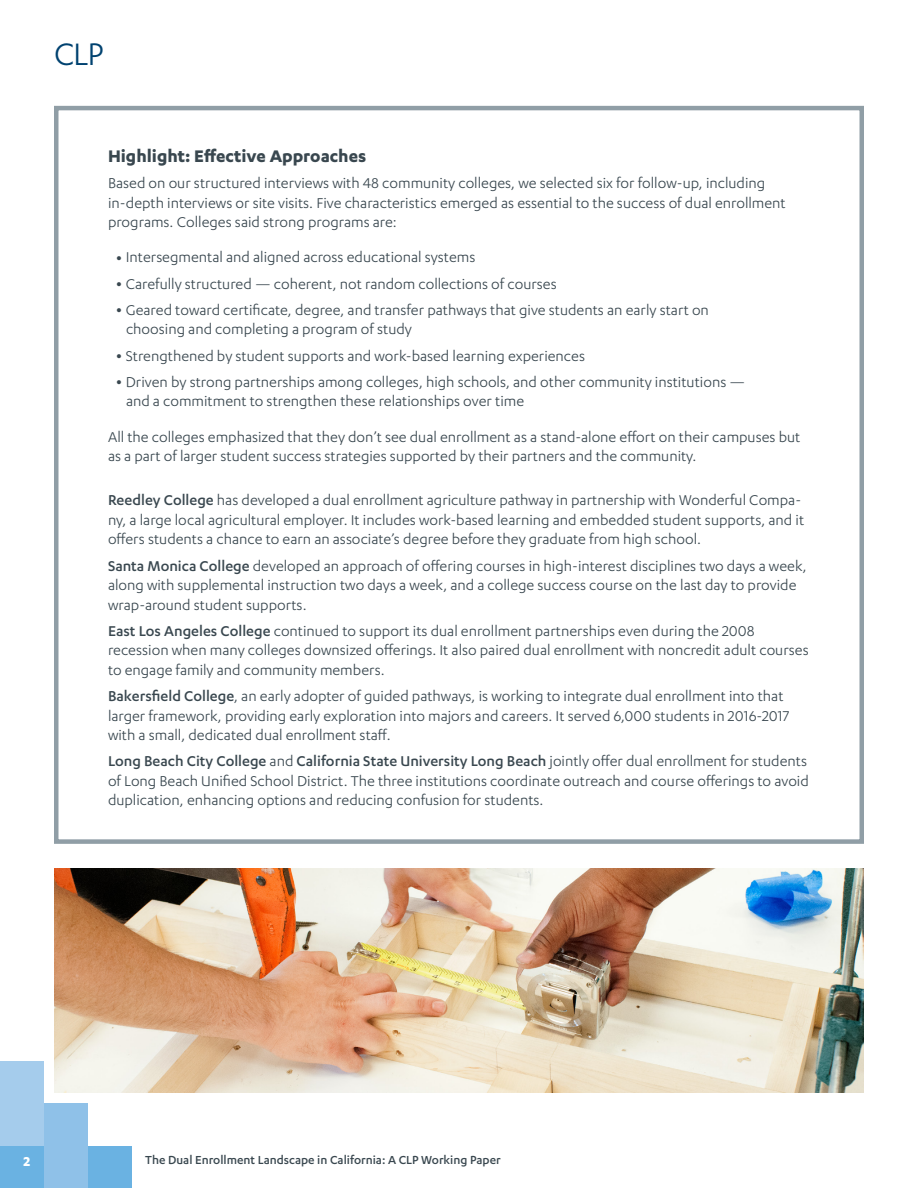
<style>
.page{position:relative;width:918px;height:1188px;background:#fff}
.page>*{position:absolute;margin:0;border:0;box-sizing:border-box;transform-origin:0 0}
.t1{font:36px "Karbon";color:#004270}
.Headers{font:700 19.5px "Karbon";color:#39474f}
.Body{font:16.5px/19.5px "Karbon";color:#39474f}
.t2{font:700 15px "Karbon";color:#fff}
.t3{font:500 13.5px "Karbon";color:#39474f}
.s1{font-size:22.5px}
.s2{font-weight:500}
</style>
<div class="page">
<div style="left:0;top:1061px;width:44px;height:127px;background:#a5ccec"></div>
<div style="left:0;top:1146px;width:132px;height:42px;background:#6ab2e2"></div>
<div style="left:44px;top:1103px;width:44px;height:85px;background:#8fc1e8"></div>
<div style="left:54px;top:106px;width:810px;height:738px;border:4px solid #909ea6"></div>
<img style="left:54px;top:869px;width:810px;height:223px">
<h1 class="t1" style="left:54px;top:34px;width:51px">CLP</h1>
<h2 class="Headers" style="left:108px;top:145px;width:260px">Highlight: Effective Approaches</h2>
<p class="Body" style="left:108px;top:173px;width:679px">Based on our structured interviews with 48 community colleges, we selected six for follow-up, including in-depth interviews or site visits. Five characteristics emerged as essential to the success of dual enrollment programs. Colleges said strong programs are:</p>
<p class="Body" style="left:116px;top:247px;width:361px"><span class="s1">•</span> Intersegmental and aligned across educational systems</p>
<p class="Body" style="left:116px;top:273px;width:443px"><span class="s1">•</span> Carefully structured — coherent, not random collections of courses</p>
<p class="Body" style="left:126px;top:300px;width:584px;text-indent:-10px"><span class="s1">•</span> Geared toward certificate, degree, and transfer pathways that give students an early start on choosing and completing a program of study</p>
<p class="Body" style="left:116px;top:345px;width:471px"><span class="s1">•</span> Strengthened by student supports and work-based learning experiences</p>
<p class="Body" style="left:126px;top:372px;width:621px;text-indent:-10px"><span class="s1">•</span> Driven by strong partnerships among colleges, high schools, and other community institutions — and a commitment to strengthen these relationships over time</p>
<p class="Body" style="left:108px;top:426px;width:694px">All the colleges emphasized that they don’t see dual enrollment as a stand-alone effort on their campuses but as a part of larger student success strategies supported by their partners and the community.</p>
<p class="Body" style="left:108px;top:490px;width:698px"><span class="s2">Reedley College</span> has developed a dual enrollment agriculture pathway in partnership with Wonderful Compa&shy;ny, a large local agricultural employer. It includes work-based learning and embedded student supports, and it offers students a chance to earn an associate’s degree before they graduate from high school.</p>
<p class="Body" style="left:108px;top:555px;width:700px"><span class="s2">Santa Monica College</span> developed an approach of offering courses in high-interest disciplines two days a week, along with supplemental instruction two days a week, and a college success course on the last day to provide wrap-around student supports.</p>
<p class="Body" style="left:108px;top:621px;width:702px"><span class="s2">East Los Angeles College</span> continued to support its dual enrollment partnerships even during the 2008 recession when many colleges downsized offerings. It also paired dual enrollment with noncredit adult courses to engage family and community members.</p>
<p class="Body" style="left:108px;top:686px;width:683px"><span class="s2">Bakersfield College</span>, an early adopter of guided pathways, is working to integrate dual enrollment into that larger framework, providing early exploration into majors and careers. It served 6,000 students in 2016-2017 with a small, dedicated dual enrollment staff.</p>
<p class="Body" style="left:108px;top:751px;width:702px;text-align:justify"><span class="s2">Long Beach City College</span> and <span class="s2">California State University Long Beach</span> jointly offer dual enrollment for students of Long Beach Unified School District. The three institutions coordinate outreach and course offerings to avoid duplication, enhancing options and reducing confusion for students.</p>
<p class="t2" style="left:24px;top:1153px;width:8px">2</p>
<p class="t3" style="left:145px;top:1153px;width:357px">The Dual Enrollment Landscape in California: A CLP Working Paper</p>
</div>
